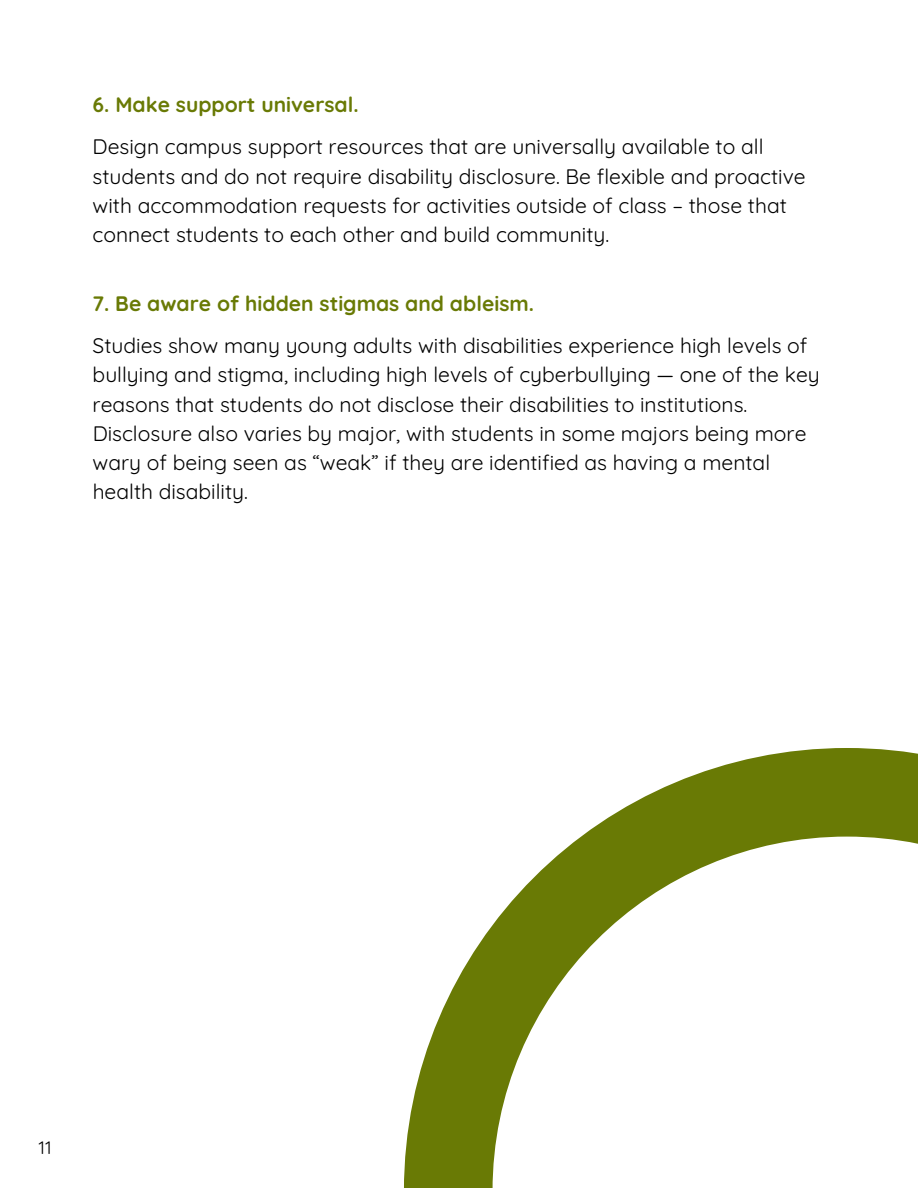
<style>
.page{position:relative;width:918px;height:1188px;background:#fff}
.page>*{position:absolute;margin:0;border:0;box-sizing:border-box;transform-origin:0 0}
.t1{font:21px/29.2px "Quicksand";color:#000}
.t2{font:700 21px "Quicksand";color:#697a05}
.t3{font:18px "Quicksand";color:#000}
</style>
<div class="page">
<svg style="left:404px;top:748px;width:514px;height:440px"></svg>
<h2 class="t2" style="left:93px;top:91px;width:268px">6. Make support universal.</h2>
<p class="t1" style="left:93px;top:132px;width:715px">Design campus support resources that are universally available to all students and do not require disability disclosure. Be flexible and proactive with accommodation requests for activities outside of class – those that connect students to each other and build community.</p>
<h2 class="t2" style="left:93px;top:290px;width:443px">7. Be aware of hidden stigmas and ableism.</h2>
<p class="t1" style="left:93px;top:331px;width:729px">Studies show many young adults with disabilities experience high levels of bullying and stigma, including high levels of cyberbullying — one of the key reasons that students do not disclose their disabilities to institutions.<br>Disclosure also varies by major, with students in some majors being more wary of being seen as “weak” if they are identified as having a mental health disability.</p>
<p class="t3" style="left:39px;top:1136px;width:15px">11</p>
</div>
